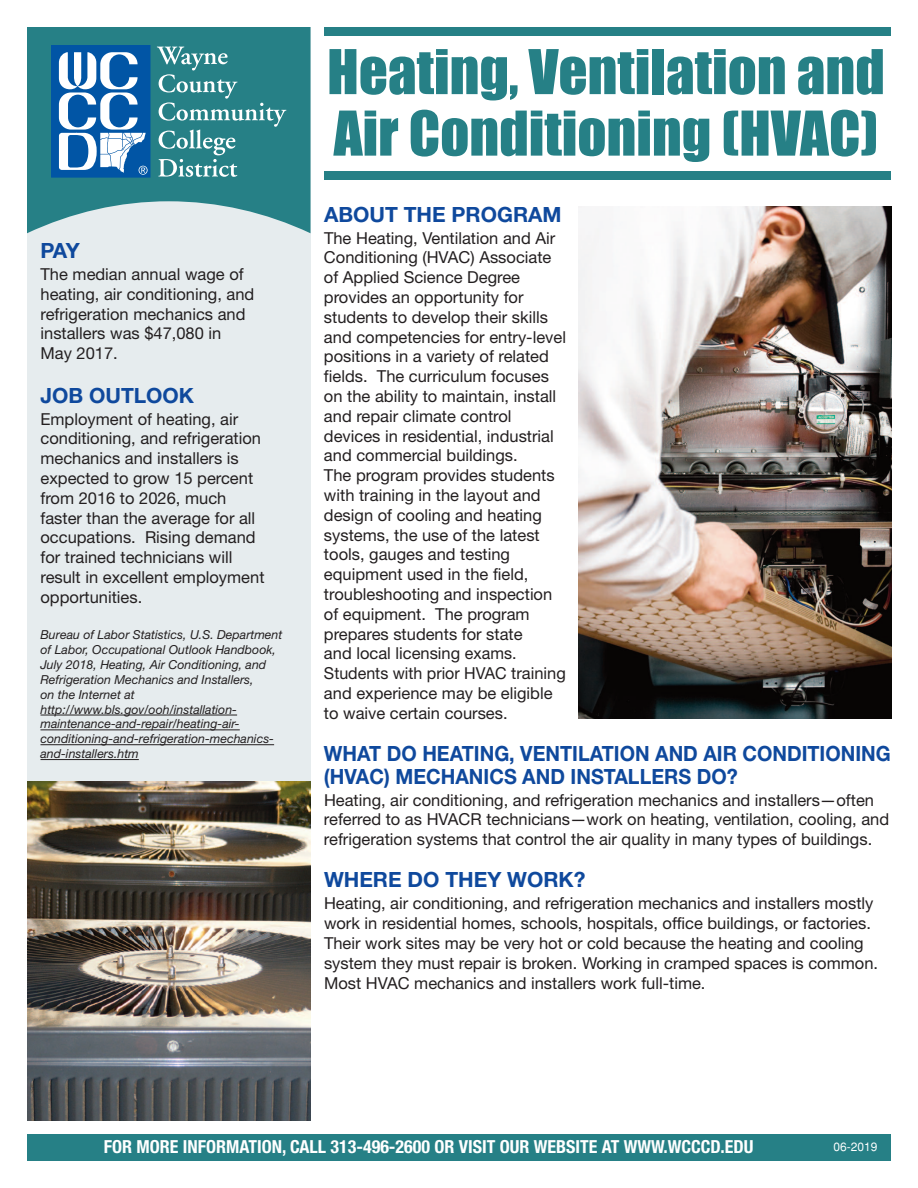
<style>
.page{position:relative;width:918px;height:1188px;background:#fff}
.page>*{position:absolute;margin:0;border:0;box-sizing:border-box;transform-origin:0 0}
.t1{font:57px/61.5px "Impact";color:#268086}
.t2{font:700 21px/22.5px "Helvetica Neue";color:#0f499d;scale:.94 1}
.t3{font:700 21px "Helvetica Neue";color:#0f499d}
.t4{font:700 condensed 18px "Helvetica Neue";color:#fff}
.t5{font:16.5px/19.8px "Helvetica Neue";color:#231f20}
.t6{font:italic 12.3px/14.9px "Helvetica Neue";color:#231f20}
.t7{font:12px "Helvetica";color:#fff}
</style>
<div class="page">
<div style="left:27px;top:27px;width:283px;height:1093px;background:#e6ecee"></div>
<svg style="left:27px;top:27px;width:283px;height:206px;fill:#268086"></svg>
<div style="left:324px;top:172px;width:567px;height:8px;background:#268086"></div>
<div style="left:27px;top:1134px;width:864px;height:27px;background:#268086"></div>
<div style="left:324px;top:27px;width:567px;height:9px;background:#268086"></div>
<img style="left:27px;top:782px;width:283px;height:339px">
<hr style="left:40px;top:715px;width:197px;height:1px;background:#231f20">
<hr style="left:40px;top:730px;width:200px;height:1px;background:#231f20">
<hr style="left:40px;top:744px;width:234px;height:1px;background:#231f20">
<hr style="left:40px;top:759px;width:99px;height:1px;background:#231f20">
<div style="left:52px;top:45px;width:98px;height:132px;background:#0155a5"></div>
<div style="left:51px;top:45px;width:99px;height:133px;border:1px solid #0155a5"></div>
<svg style="left:157px;top:47px;width:129px;height:130px;background:#439196"></svg>
<svg style="left:59px;top:52px;width:89px;height:123px"></svg>
<img style="left:579px;top:207px;width:312px;height:512px">
<p class="t3" style="left:40px;top:243px;width:41px">PAY</p>
<p class="t5" style="left:40px;top:266px;width:215px">The median annual wage of heating, air conditioning, and refrigeration mechanics and installers was $47,080 in<br>May 2017.</p>
<p class="t3" style="left:40px;top:388px;width:155px">JOB OUTLOOK</p>
<p class="t5" style="left:40px;top:410px;width:226px">Employment of heating, air conditioning, and refrigeration mechanics and installers is expected to grow 15 percent from 2016 to 2026, much faster than the average for all occupations. Rising demand for trained technicians will result in excellent employment opportunities.</p>
<p class="t6" style="left:40px;top:629px;width:243px">Bureau of Labor Statistics, U.S. Department of Labor, Occupational Outlook Handbook, July 2018, Heating, Air Conditioning, and Refrigeration Mechanics and Installers,<br>on the Internet at http://www.bls.gov/ooh/installation&shy;maintenance-and-repair/heating-air&shy;conditioning-and-refrigeration-mechanics&shy;and-installers.htm</p>
<h1 class="t1" style="left:327px;top:44px;width:559px">Heating, Ventilation and<br>Air Conditioning (HVAC)</h1>
<p class="t3" style="left:324px;top:207px;width:239px">ABOUT THE PROGRAM</p>
<p class="t5" style="left:324px;top:229px;width:244px">The Heating, Ventilation and Air<br>Conditioning (HVAC) Associate of Applied Science Degree provides an opportunity for students to develop their skills and competencies for entry-level positions in a variety of related fields. The curriculum focuses on the ability to maintain, install and repair climate control devices in residential, industrial and commercial buildings.<br>The program provides students with training in the layout and design of cooling and heating systems, the use of the latest tools, gauges and testing equipment used in the field, troubleshooting and inspection of equipment. The program prepares students for state<br>and local licensing exams.<br>Students with prior HVAC training and experience may be eligible to waive certain courses.</p>
<p class="t2" style="left:324px;top:744px;width:605px">WHAT DO HEATING, VENTILATION AND AIR CONDITIONING (HVAC) MECHANICS AND INSTALLERS DO?</p>
<p class="t5" style="left:324px;top:791px;width:567px">Heating, air conditioning, and refrigeration mechanics and installers—often referred to as HVACR technicians—work on heating, ventilation, cooling, and refrigeration systems that control the air quality in many types of buildings.</p>
<p class="t3" style="left:324px;top:872px;width:263px">WHERE DO THEY WORK?</p>
<p class="t5" style="left:324px;top:895px;width:556px">Heating, air conditioning, and refrigeration mechanics and installers mostly work in residential homes, schools, hospitals, office buildings, or factories.<br>Their work sites may be very hot or cold because the heating and cooling system they must repair is broken. Working in cramped spaces is common.<br>Most HVAC mechanics and installers work full-time.</p>
<p class="t4" style="left:104px;top:1141px;width:651px">FOR MORE INFORMATION, CALL 313-496-2600 OR VISIT OUR WEBSITE AT WWW.WCCCD.EDU</p>
<p class="t7" style="left:833px;top:1139px;width:46px">06-2019</p>
</div>
